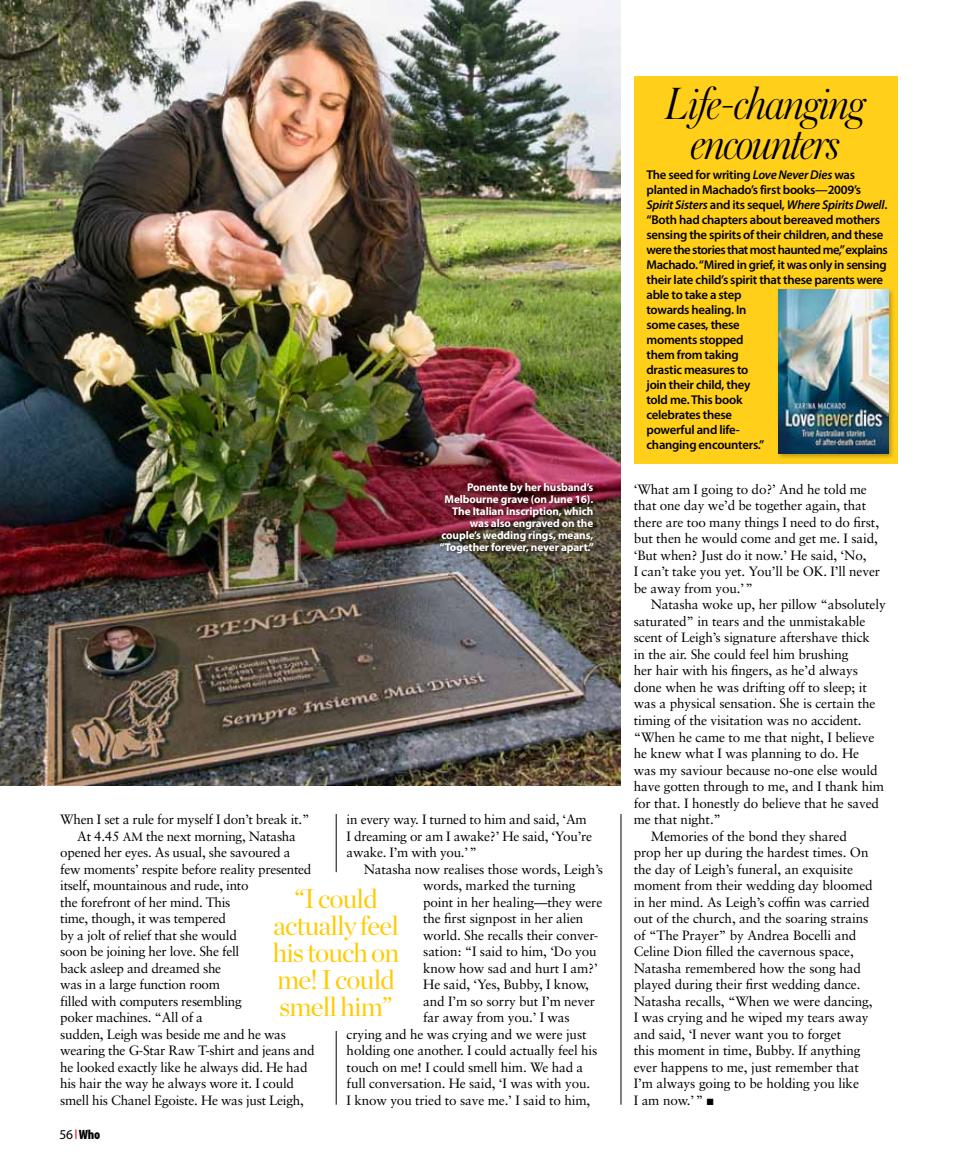
<style>
.page{position:relative;width:957px;height:1170px;background:#fff}
.page>*{position:absolute;margin:0;border:0;box-sizing:border-box;transform-origin:0 0}
.t1{font:italic 300 47.4px/39.6px "Austin";letter-spacing:-.04em;color:#000;text-align:center}
.t2{font:27px/27px "Chronicle Display";letter-spacing:-.03em;color:#ffcb05;text-align:center}
.t3{font:13.5px/16.5px "P Text";letter-spacing:-.01em;color:#000}
.t4{font:900 condensed 13.5px "Myriad Pro";color:#000}
.t5{font:600 12.75px/15px "Myriad Pro";letter-spacing:-.02em;color:#000}
.t6{font:700 11.25px/12px "Myriad Pro";letter-spacing:-.01em;color:#fff;text-align:right}
.s1{font-size:12px}
.s2{font-weight:400;font-stretch:normal}
.s3{font-weight:400;font-stretch:normal;color:#ed1d24}
.s4{font-style:italic}
</style>
<div class="page">
<img style="left:0;top:0;width:620px;height:785px">
<div style="left:634px;top:77px;width:263px;height:386px;background:#ffcf19"></div>
<div style="left:776px;top:287px;width:119px;height:173px;background:#000;opacity:.3"></div>
<img style="left:778px;top:290px;width:110px;height:163px">
<div style="left:438px;top:481px;width:160px;height:76px;background:#000;opacity:.5"></div>
<hr style="left:621px;top:814px;width:1px;height:290px;background:#000">
<hr style="left:336px;top:814px;width:1px;height:58px;background:#000">
<hr style="left:336px;top:1030px;width:1px;height:74px;background:#000">
<p class="t6" style="left:439px;top:481px;width:156px">Ponente by her husband’s<br>Melbourne grave (on June 16).<br>The Italian inscription, which was also engraved on the couple’s wedding rings, means, “Together forever, never apart.”</p>
<p class="t3" style="left:347px;top:810px;width:247px">in every way. I turned to him and said, ‘Am<br>I dreaming or am I awake?’ He said, ‘You’re awake. I’m with you.’ ”</p>
<p class="t3" style="left:364px;top:860px;width:241px">Natasha now realises those words, Leigh’s</p>
<p class="t3" style="left:423px;top:876px;width:154px">words, marked the turning</p>
<p class="t3" style="left:423px;top:893px;width:181px">point in her healing—they were</p>
<p class="t3" style="left:423px;top:909px;width:162px">the first signpost in her alien</p>
<p class="t3" style="left:423px;top:926px;width:177px">world. She recalls their conver-</p>
<p class="t3" style="left:423px;top:942px;width:175px">sation: “I said to him, ‘Do you</p>
<p class="t3" style="left:423px;top:959px;width:176px">know how sad and hurt I am?’</p>
<p class="t3" style="left:423px;top:975px;width:167px">He said, ‘Yes, Bubby, I know,</p>
<p class="t3" style="left:423px;top:992px;width:173px">and I’m so sorry but I’m never</p>
<p class="t3" style="left:423px;top:1008px;width:148px">far away from you.’ I was</p>
<p class="t3" style="left:347px;top:1025px;width:241px">crying and he was crying and we were just</p>
<p class="t3" style="left:347px;top:1041px;width:252px">holding one another. I could actually feel his</p>
<p class="t3" style="left:347px;top:1058px;width:238px">touch on me! I could smell him. We had a</p>
<p class="t3" style="left:347px;top:1074px;width:245px">full conversation. He said, ‘I was with you.</p>
<p class="t3" style="left:347px;top:1091px;width:245px">I know you tried to save me.’ I said to him,</p>
<p class="t3" style="left:60px;top:811px;width:251px">When I set a rule for myself I don’t break it.”</p>
<p class="t3" style="left:77px;top:827px;width:220px">At 4.45 <span class="s1">AM</span> the next morning, Natasha</p>
<p class="t3" style="left:60px;top:844px;width:232px">opened her eyes. As usual, she savoured a</p>
<p class="t3" style="left:60px;top:860px;width:253px">few moments’ respite before reality presented</p>
<p class="t3" style="left:60px;top:877px;width:190px">itself, mountainous and rude, into</p>
<p class="t3" style="left:60px;top:893px;width:172px">the forefront of her mind. This</p>
<p class="t3" style="left:60px;top:910px;width:167px">time, though, it was tempered</p>
<p class="t3" style="left:60px;top:926px;width:178px">by a jolt of relief that she would</p>
<p class="t3" style="left:60px;top:943px;width:181px">soon be joining her love. She fell</p>
<p class="t3" style="left:60px;top:959px;width:162px">back asleep and dreamed she</p>
<p class="t3" style="left:60px;top:976px;width:161px">was in a large function room</p>
<p class="t3" style="left:60px;top:992px;width:183px">filled with computers resembling</p>
<p class="t3" style="left:60px;top:1009px;width:144px">poker machines. “All of a</p>
<p class="t3" style="left:60px;top:1025px;width:227px">sudden, Leigh was beside me and he was</p>
<p class="t3" style="left:60px;top:1042px;width:256px">wearing the G-Star Raw T-shirt and jeans and</p>
<p class="t3" style="left:60px;top:1058px;width:249px">he looked exactly like he always did. He had</p>
<p class="t3" style="left:60px;top:1075px;width:235px">his hair the way he always wore it. I could</p>
<p class="t3" style="left:60px;top:1091px;width:245px">smell his Chanel Egoiste. He was just Leigh,</p>
<h2 class="t2" style="left:273px;top:882px;width:128px">“I could actually feel his touch on me! I could smell him”</h2>
<p class="t4" style="left:60px;top:1126px;width:42px"><span class="s2">56</span> <span class="s3">l</span> Who</p>
<h1 class="t1" style="left:666px;top:83px;width:201px">Life-changing encounters</h1>
<p class="t5" style="left:646px;top:166px;width:243px">The seed for writing <span class="s4">Love Never Dies</span> was planted in Machado’s first books—2009’s<br><span class="s4">Spirit Sisters</span> and its sequel, <span class="s4">Where Spirits Dwell</span>. “Both had chapters about bereaved mothers sensing the spirits of their children, and these were the stories that most haunted me,” explains<br>Machado. “Mired in grief, it was only in sensing their late child’s spirit that these parents were able to take a step<br>towards healing. In<br>some cases, these<br>moments stopped<br>them from taking<br>drastic measures to<br>join their child, they<br>told me. This book<br>celebrates these<br>powerful and life-<br>changing encounters.”</p>
<p class="t3" style="left:634px;top:481px;width:248px">‘What am I going to do?’ And he told me that one day we’d be together again, that there are too many things I need to do first, but then he would come and get me. I said, ‘But when? Just do it now.’ He said, ‘No,<br>I can’t take you yet. You’ll be OK. I’ll never be away from you.’ ”</p>
<p class="t3" style="left:651px;top:596px;width:236px">Natasha woke up, her pillow “absolutely</p>
<p class="t3" style="left:634px;top:612px;width:233px">saturated” in tears and the unmistakable</p>
<p class="t3" style="left:634px;top:629px;width:238px">scent of Leigh’s signature aftershave thick</p>
<p class="t3" style="left:634px;top:645px;width:216px">in the air. She could feel him brushing</p>
<p class="t3" style="left:634px;top:662px;width:226px">her hair with his fingers, as he’d always</p>
<p class="t3" style="left:634px;top:678px;width:235px">done when he was drifting off to sleep; it</p>
<p class="t3" style="left:634px;top:695px;width:243px">was a physical sensation. She is certain the</p>
<p class="t3" style="left:634px;top:711px;width:229px">timing of the visitation was no accident.</p>
<p class="t3" style="left:634px;top:728px;width:242px">“When he came to me that night, I believe</p>
<p class="t3" style="left:634px;top:744px;width:227px">he knew what I was planning to do. He</p>
<p class="t3" style="left:634px;top:761px;width:245px">was my saviour because no-one else would</p>
<p class="t3" style="left:634px;top:777px;width:252px">have gotten through to me, and I thank him</p>
<p class="t3" style="left:634px;top:794px;width:247px">for that. I honestly do believe that he saved</p>
<p class="t3" style="left:634px;top:810px;width:89px">me that night.”</p>
<p class="t3" style="left:651px;top:827px;width:198px">Memories of the bond they shared</p>
<p class="t3" style="left:634px;top:843px;width:236px">prop her up during the hardest times. On</p>
<p class="t3" style="left:634px;top:860px;width:221px">the day of Leigh’s funeral, an exquisite</p>
<p class="t3" style="left:634px;top:876px;width:240px">moment from their wedding day bloomed</p>
<p class="t3" style="left:634px;top:893px;width:237px">in her mind. As Leigh’s coffin was carried</p>
<p class="t3" style="left:634px;top:909px;width:236px">out of the church, and the soaring strains</p>
<p class="t3" style="left:634px;top:926px;width:224px">of “The Prayer” by Andrea Bocelli and</p>
<p class="t3" style="left:634px;top:942px;width:222px">Celine Dion filled the cavernous space,</p>
<p class="t3" style="left:634px;top:959px;width:229px">Natasha remembered how the song had</p>
<p class="t3" style="left:634px;top:975px;width:228px">played during their first wedding dance.</p>
<p class="t3" style="left:634px;top:992px;width:240px">Natasha recalls, “When we were dancing,</p>
<p class="t3" style="left:634px;top:1008px;width:236px">I was crying and he wiped my tears away</p>
<p class="t3" style="left:634px;top:1025px;width:209px">and said, ‘I never want you to forget</p>
<p class="t3" style="left:634px;top:1041px;width:228px">this moment in time, Bubby. If anything</p>
<p class="t3" style="left:634px;top:1058px;width:227px">ever happens to me, just remember that</p>
<p class="t3" style="left:634px;top:1074px;width:227px">I’m always going to be holding you like</p>
<p class="t3" style="left:634px;top:1091px;width:81px">I am now.’ ” ■</p>
</div>
